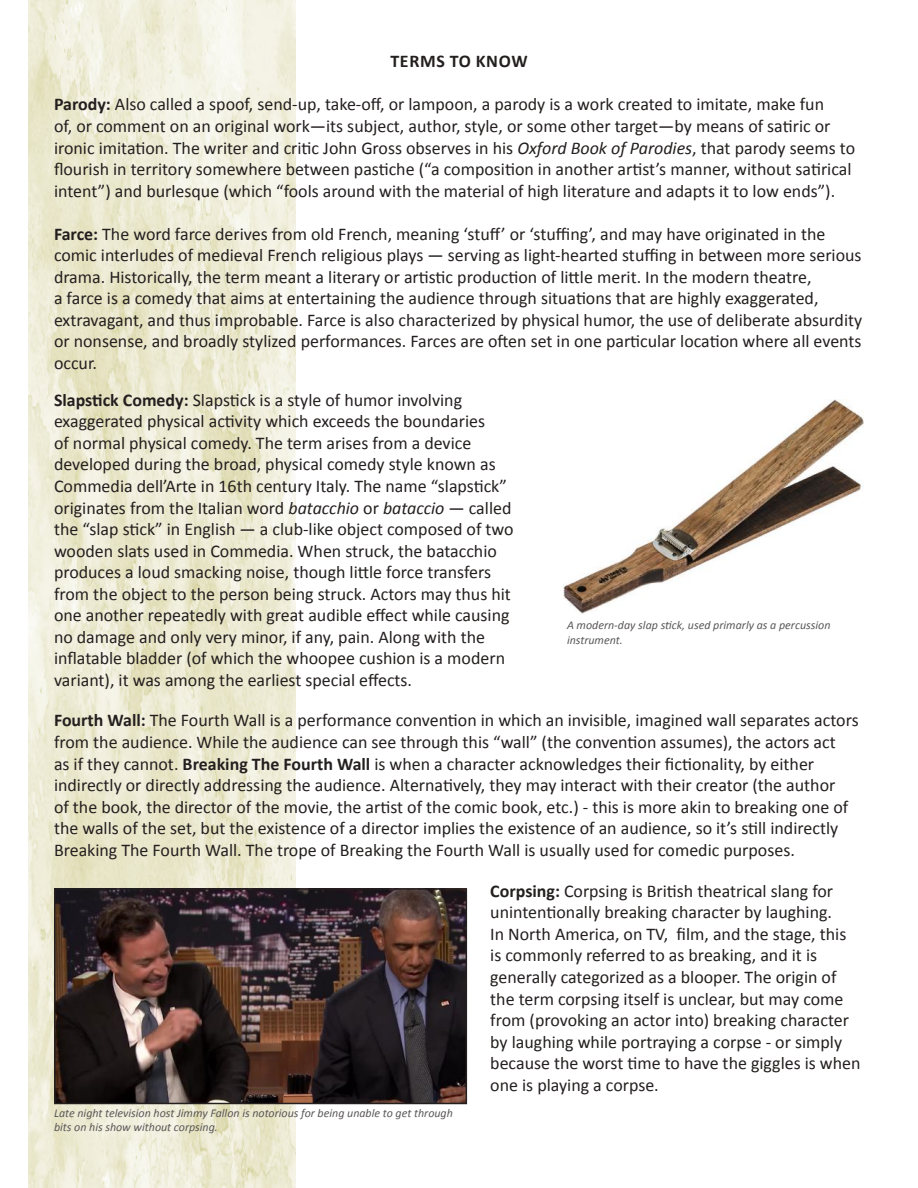
<style>
.page{position:relative;width:918px;height:1188px;background:#fff}
.page>*{position:absolute;margin:0;border:0;box-sizing:border-box;transform-origin:0 0}
.t1{font:18px/21.5px "Calibri";color:#241f1f}
.t2{font:700 18px "Calibri";letter-spacing:.04em;color:#241f1f}
.t3{font:italic 12px/14.4px "Calibri";color:#5a5758}
.s1{font-weight:700}
.s2{font-style:italic}
</style>
<div class="page">
<img style="left:28px;top:0;width:268px;height:1188px">
<img style="left:564px;top:399px;width:299px;height:215px">
<img style="left:56px;top:890px;width:409px;height:212px">
<div style="left:54px;top:888px;width:413px;height:216px;border:1px solid #241f1f"></div>
<p class="t2" style="left:390px;top:50px;width:139px">TERMS TO KNOW</p>
<p class="t1" style="left:54px;top:94px;width:803px"><span class="s1">Parody:</span> Also called a spoof, send-up, take-off, or lampoon, a parody is a work created to imitate, make fun<br>of, or comment on an original work—its subject, author, style, or some other target—by means of satiric or ironic imitation. The writer and critic John Gross observes in his <span class="s2">Oxford Book of Parodies</span>, that parody seems to flourish in territory somewhere between pastiche (“a composition in another artist’s manner, without satirical intent”) and burlesque (which “fools around with the material of high literature and adapts it to low ends”).</p>
<p class="t1" style="left:54px;top:223px;width:810px"><span class="s1">Farce:</span> The word farce derives from old French, meaning ‘stuff’ or ‘stuffing’, and may have originated in the comic interludes of medieval French religious plays — serving as light-hearted stuffing in between more serious drama. Historically, the term meant a literary or artistic production of little merit. In the modern theatre,<br>a farce is a comedy that aims at entertaining the audience through situations that are highly exaggerated, extravagant, and thus improbable. Farce is also characterized by physical humor, the use of deliberate absurdity or nonsense, and broadly stylized performances. Farces are often set in one particular location where all events occur.</p>
<p class="t1" style="left:54px;top:389px;width:461px"><span class="s1">Slapstick Comedy:</span> Slapstick is a style of humor involving exaggerated physical activity which exceeds the boundaries<br>of normal physical comedy. The term arises from a device developed during the broad, physical comedy style known as Commedia dell’Arte in 16th century Italy. The name “slapstick” originates from the Italian word <span class="s2">batacchio</span> or <span class="s2">bataccio</span> — called the “slap stick” in English — a club-like object composed of two wooden slats used in Commedia. When struck, the batacchio produces a loud smacking noise, though little force transfers from the object to the person being struck. Actors may thus hit one another repeatedly with great audible effect while causing no damage and only very minor, if any, pain. Along with the inflatable bladder (of which the whoopee cushion is a modern variant), it was among the earliest special effects.</p>
<p class="t1" style="left:54px;top:710px;width:806px"><span class="s1">Fourth Wall:</span> The Fourth Wall is a performance convention in which an invisible, imagined wall separates actors from the audience. While the audience can see through this “wall” (the convention assumes), the actors act<br>as if they cannot. <span class="s1">Breaking The Fourth Wall</span> is when a character acknowledges their fictionality, by either indirectly or directly addressing the audience. Alternatively, they may interact with their creator (the author<br>of the book, the director of the movie, the artist of the comic book, etc.) - this is more akin to breaking one of the walls of the set, but the existence of a director implies the existence of an audience, so it’s still indirectly Breaking The Fourth Wall. The trope of Breaking the Fourth Wall is usually used for comedic purposes.</p>
<p class="t1" style="left:490px;top:880px;width:372px"><span class="s1">Corpsing:</span> Corpsing is British theatrical slang for unintentionally breaking character by laughing.<br>In North America, on TV, film, and the stage, this is commonly referred to as breaking, and it is generally categorized as a blooper. The origin of the term corpsing itself is unclear, but may come from (provoking an actor into) breaking character by laughing while portraying a corpse - or simply because the worst time to have the giggles is when one is playing a corpse.</p>
<p class="t3" style="left:54px;top:1105px;width:400px">Late night television host Jimmy Fallon is notorious for being unable to get through bits on his show without corpsing.</p>
<p class="t3" style="left:567px;top:618px;width:265px">A modern-day slap stick, used primarly as a percussion instrument.</p>
</div>
